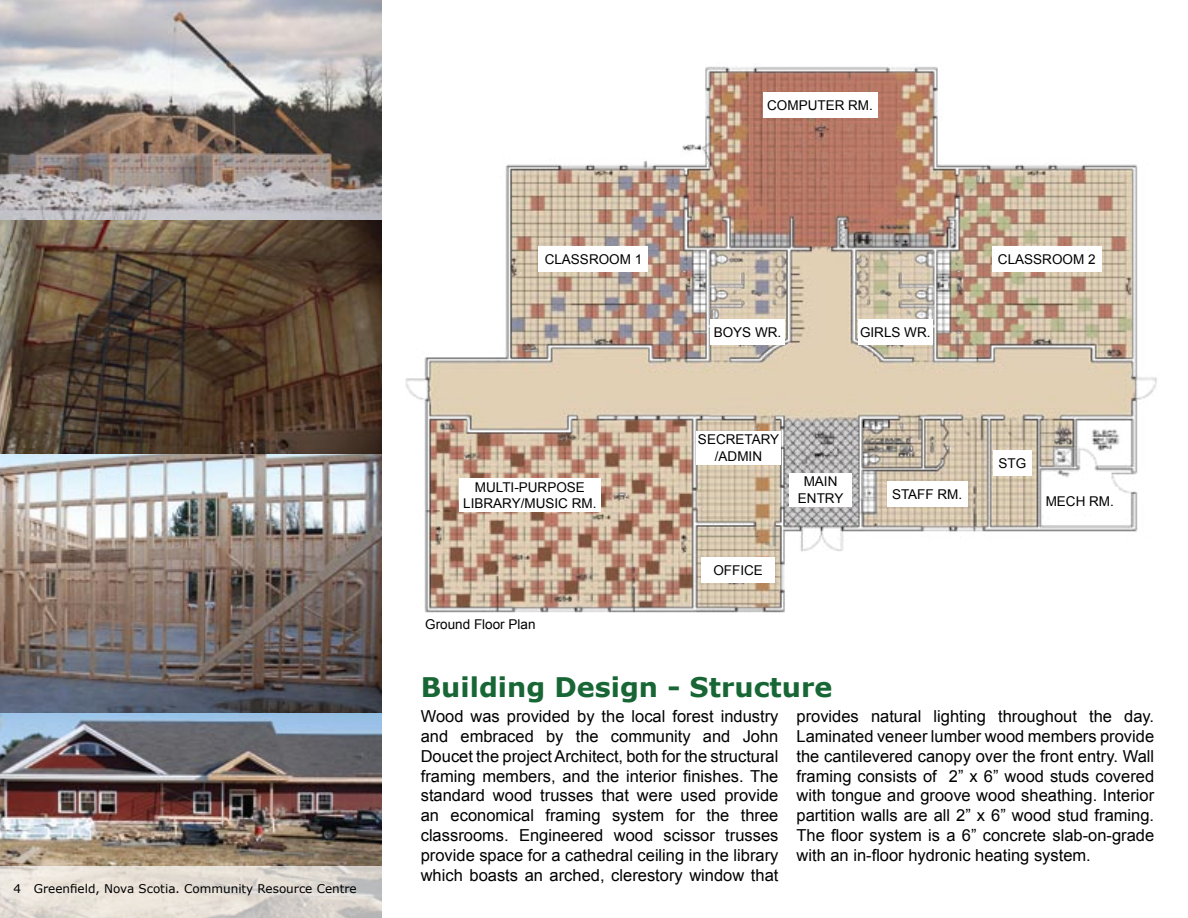
<style>
.page{position:relative;width:1188px;height:918px;background:#fff}
.page>*{position:absolute;margin:0;border:0;box-sizing:border-box;transform-origin:0 0}
.t1{font:700 27px "Verdana";color:#186635}
.t2{font:16.5px/19.8px "Arial";color:#000;text-align:justify}
.t3{font:13.5px/16.2px "Arial";color:#000;text-align:center}
.t4{font:12px "Verdana";color:#000}
</style>
<div class="page">
<img style="left:0;top:0;width:382px;height:866px">
<img style="left:405px;top:66px;width:752px;height:547px">
<svg style="left:0;top:866px;width:382px;height:52px;background:#e0dad3"></svg>
<div style="left:763px;top:92px;width:115px;height:26px;background:#fff"></div>
<div style="left:710px;top:320px;width:75px;height:25px;background:#fff"></div>
<div style="left:858px;top:320px;width:75px;height:25px;background:#fff"></div>
<div style="left:539px;top:246px;width:109px;height:26px;background:#fff"></div>
<div style="left:992px;top:246px;width:109px;height:26px;background:#fff"></div>
<div style="left:459px;top:478px;width:142px;height:34px;background:#fff"></div>
<div style="left:702px;top:557px;width:73px;height:26px;background:#fff"></div>
<div style="left:696px;top:431px;width:85px;height:33px;background:#fff"></div>
<div style="left:789px;top:473px;width:63px;height:33px;background:#fff"></div>
<div style="left:887px;top:481px;width:81px;height:26px;background:#fff"></div>
<div style="left:993px;top:450px;width:39px;height:26px;background:#fff"></div>
<div style="left:1042px;top:488px;width:76px;height:26px;background:#fff"></div>
<p class="t4" style="left:14px;top:881px;width:345px">4 Greenfield, Nova Scotia. Community Resource Centre</p>
<p class="t3" style="left:767px;top:97px;width:107px">COMPUTER RM.</p>
<p class="t3" style="left:545px;top:251px;width:99px">CLASSROOM 1</p>
<p class="t3" style="left:998px;top:251px;width:99px">CLASSROOM 2</p>
<p class="t3" style="left:463px;top:479px;width:135px">MULTI-PURPOSE<br>LIBRARY/MUSIC RM.</p>
<p class="t3" style="left:425px;top:617px;width:112px">Ground Floor Plan</p>
<p class="t3" style="left:714px;top:325px;width:69px">BOYS WR.</p>
<p class="t3" style="left:860px;top:325px;width:72px">GIRLS WR.</p>
<p class="t3" style="left:698px;top:432px;width:83px">SECRETARY /ADMIN</p>
<p class="t3" style="left:798px;top:474px;width:47px">MAIN<br>ENTRY</p>
<p class="t3" style="left:713px;top:562px;width:51px">OFFICE</p>
<p class="t3" style="left:892px;top:486px;width:72px">STAFF RM.</p>
<p class="t3" style="left:999px;top:455px;width:29px">STG</p>
<p class="t3" style="left:1046px;top:493px;width:70px">MECH RM.</p>
<h1 class="t1" style="left:421px;top:670px;width:413px">Building Design - Structure</h1>
<p class="t2" style="left:421px;top:707px;width:359px">Wood was provided by the local forest industry and embraced by the community and John Doucet the project Architect, both for the structural framing members, and the interior finishes. The standard wood trusses that were used provide an economical framing system for the three classrooms. Engineered wood scissor trusses provide space for a cathedral ceiling in the library which boasts an arched, clerestory window that</p>
<p class="t2" style="left:797px;top:707px;width:359px">provides natural lighting throughout the day.<br>Laminated veneer lumber wood members provide the cantilevered canopy over the front entry. Wall framing consists of 2” x 6” wood studs covered with tongue and groove wood sheathing. Interior partition walls are all 2” x 6” wood stud framing.<br>The floor system is a 6” concrete slab-on-grade with an in-floor hydronic heating system.</p>
</div>
